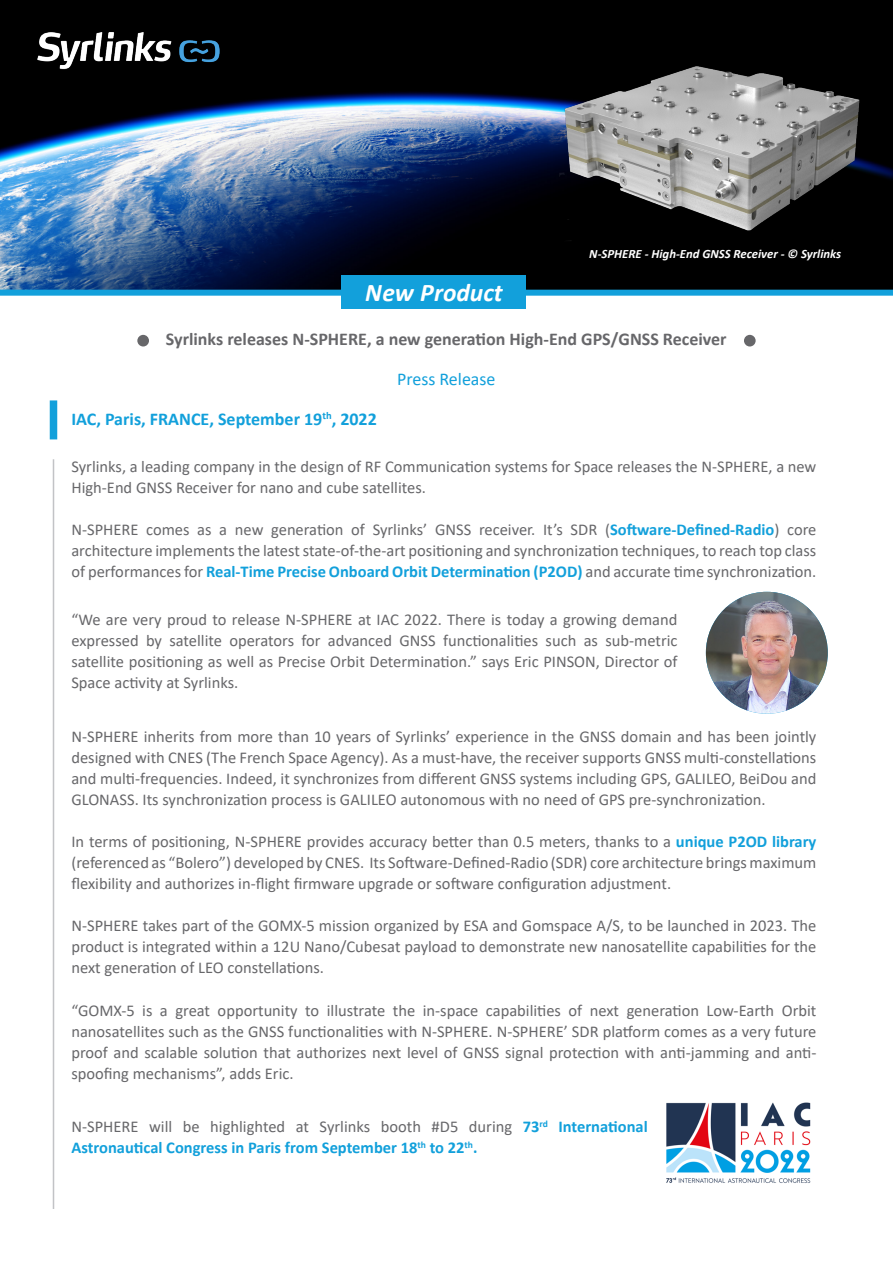
<style>
.page{position:relative;width:893px;height:1263px;background:#fff}
.page>*{position:absolute;margin:0;border:0;box-sizing:border-box;transform-origin:0 0}
.t1{font:italic 700 25.5px "Calibri";color:#fff}
.t2{font:700 18px "Calibri";color:#67676a}
.t3{font:700 18px "Calibri";color:#12a0db}
.t4{font:18px "Calibri";color:#12a0db}
.t5{font:16.5px/21px "Calibri";color:#67676a;text-align:justify}
.t6{font:700 16.5px/21px "Calibri";color:#12a0db}
.t7{font:italic 700 12.75px "Calibri";color:#fff}
.s1{font-weight:700;color:#12a0db}
.s2{font-weight:400;color:#67676a}
</style>
<div class="page">
<img style="left:0;top:0;width:893px;height:290px">
<hr style="left:53px;top:459px;width:1px;height:750px;background:#c2c3c6">
<div style="left:50px;top:400px;width:7px;height:39px;background:#12a0db"></div>
<div style="left:0;top:290px;width:893px;height:6px;background:#12a0db"></div>
<div style="left:137px;top:335px;width:12px;height:11px;background:#67676a;border-radius:50%"></div>
<div style="left:744px;top:335px;width:12px;height:11px;background:#67676a;border-radius:50%"></div>
<div style="left:342px;top:275px;width:184px;height:33px;background:#12a0db"></div>
<img style="left:706px;top:592px;width:122px;height:122px;border-radius:61px">
<img style="left:34px;top:22px;width:189px;height:54px">
<img style="left:553px;top:49px;width:318px;height:193px">
<img style="left:666px;top:1102px;width:145px;height:81px">
<p class="t1" style="left:365px;top:274px;width:139px">New Product</p>
<p class="t7" style="left:589px;top:245px;width:253px">N-SPHERE - High-End GNSS Receiver - © Syrlinks</p>
<p class="t2" style="left:166px;top:326px;width:562px">Syrlinks releases N-SPHERE, a new generation High-End GPS/GNSS Receiver</p>
<p class="t3" style="left:71px;top:407px;width:307px">IAC, Paris, FRANCE, September 19<sup>th</sup>, 2022</p>
<p class="t4" style="left:397px;top:366px;width:100px">Press Release</p>
<p class="t5" style="left:71px;top:455px;width:746px">Syrlinks, a leading company in the design of RF Communication systems for Space releases the N-SPHERE, a new<br>High-End GNSS Receiver for nano and cube satellites.</p>
<p class="t5" style="left:71px;top:518px;width:746px">N-SPHERE comes as a new generation of Syrlinks’ GNSS receiver. It’s SDR (<span class="s1">Software-Defined-Radio</span>) core architecture implements the latest state-of-the-art positioning and synchronization techniques, to reach top class of performances for <span class="s1">Real-Time Precise Onboard Orbit Determination (P2OD)</span> and accurate time synchronization.</p>
<p class="t5" style="left:71px;top:608px;width:608px">“We are very proud to release N-SPHERE at IAC 2022. There is today a growing demand expressed by satellite operators for advanced GNSS functionalities such as sub-metric satellite positioning as well as Precise Orbit Determination.” says Eric PINSON, Director of Space activity at Syrlinks.</p>
<p class="t5" style="left:71px;top:725px;width:746px">N-SPHERE inherits from more than 10 years of Syrlinks’ experience in the GNSS domain and has been jointly designed with CNES (The French Space Agency). As a must-have, the receiver supports GNSS multi-constellations and multi-frequencies. Indeed, it synchronizes from different GNSS systems including GPS, GALILEO, BeiDou and GLONASS. Its synchronization process is GALILEO autonomous with no need of GPS pre-synchronization.</p>
<p class="t5" style="left:71px;top:830px;width:746px">In terms of positioning, N-SPHERE provides accuracy better than 0.5 meters, thanks to a <span class="s1">unique P2OD library </span>(referenced as “Bolero”) developed by CNES. Its Software-Defined-Radio (SDR) core architecture brings maximum flexibility and authorizes in-flight firmware upgrade or software configuration adjustment.</p>
<p class="t5" style="left:71px;top:914px;width:746px">N-SPHERE takes part of the GOMX-5 mission organized by ESA and Gomspace A/S, to be launched in 2023. The product is integrated within a 12U Nano/Cubesat payload to demonstrate new nanosatellite capabilities for the next generation of LEO constellations.</p>
<p class="t5" style="left:71px;top:1000px;width:746px">“GOMX-5 is a great opportunity to illustrate the in-space capabilities of next generation Low-Earth Orbit nanosatellites such as the GNSS functionalities with N-SPHERE. N-SPHERE’ SDR platform comes as a very future proof and scalable solution that authorizes next level of GNSS signal protection with anti-jamming and anti&shy;spoofing mechanisms”, adds Eric.</p>
<p class="t6" style="left:71px;top:1116px;width:578px"><span class="s2">N-SPHERE will be highlighted at Syrlinks booth #D5 during</span> 73<sup>rd</sup> International<br>Astronautical Congress in Paris from September 18<sup>th</sup> to 22<sup>th</sup>.</p>
</div>
